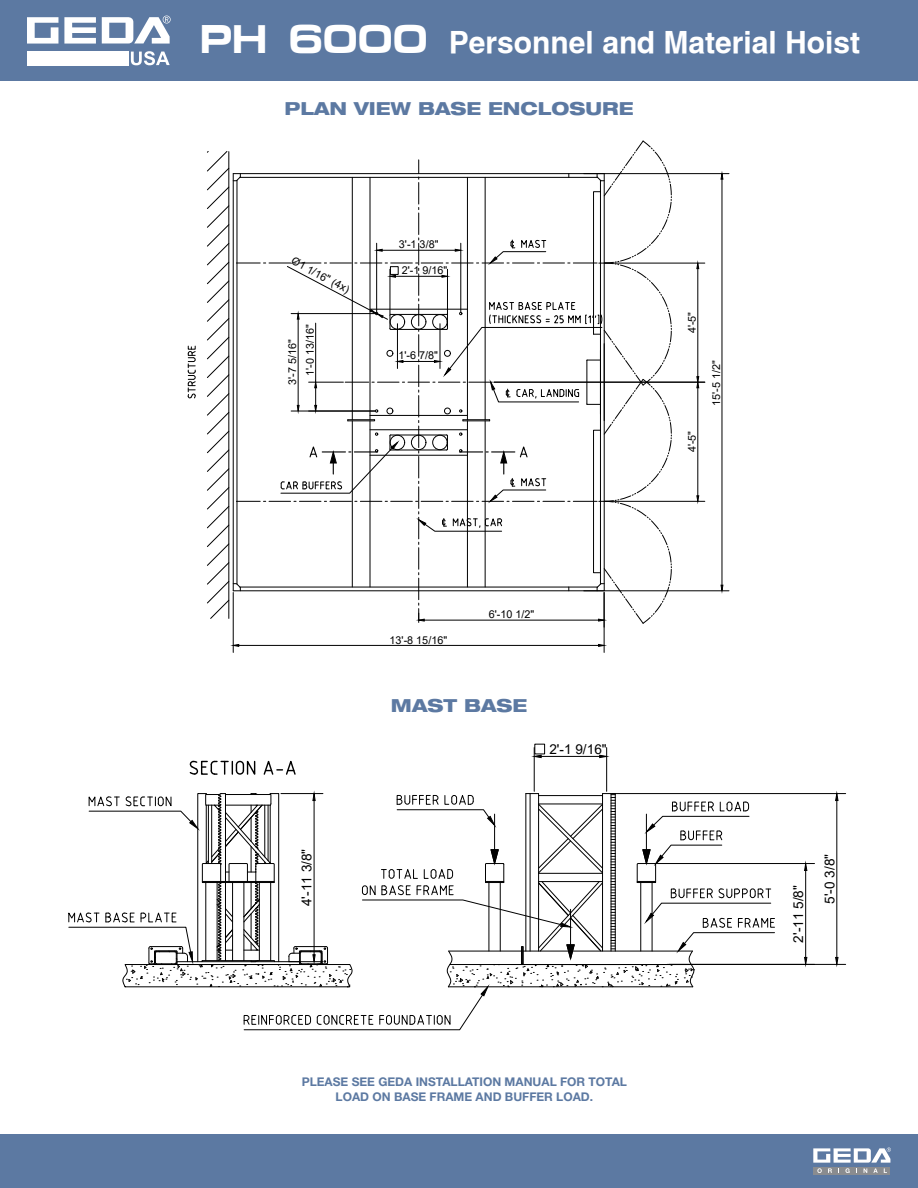
<style>
.page{position:relative;width:918px;height:1188px;background:#fff}
.page>*{position:absolute;margin:0;border:0;box-sizing:border-box;transform-origin:0 0}
.t1{font:700 30px "Helvetica";color:#fff}
.t2{font:800 expanded 18px "Helvetica Neue LT Std";color:#5c79a2}
.t3{font:13.65px "Arial";color:#000}
.t4{font:700 12px/14.4px "Helvetica Neue LT Std";color:#5c79a2;text-align:center}
.t5{font:10.8px "Arial";color:#000}
.s1{font-family:"Micro Extend FLF";font-size:40.5px}
</style>
<div class="page">
<div style="left:0;top:0;width:918px;height:81px;background:#5c79a2"></div>
<div style="left:0;top:1134px;width:918px;height:54px;background:#5c79a2"></div>
<svg style="left:27px;top:17px;width:31px;height:27px"></svg>
<svg style="left:64px;top:17px;width:32px;height:27px"></svg>
<svg style="left:102px;top:16px;width:69px;height:28px"></svg>
<div style="left:27px;top:51px;width:102px;height:14px;background:#fff"></div>
<svg style="left:131px;top:51px;width:39px;height:14px"></svg>
<div style="left:813px;top:1167px;width:77px;height:7px;background:#8a8c8f"></div>
<svg style="left:813px;top:1147px;width:78px;height:26px"></svg>
<hr style="left:669px;top:964px;width:177px;height:1px;background:#000">
<hr style="left:612px;top:793px;width:234px;height:1px;background:#000">
<hr style="left:836px;top:801px;width:1px;height:156px;background:#000">
<svg style="left:835px;top:957px;width:4px;height:8px"></svg>
<svg style="left:835px;top:793px;width:4px;height:8px"></svg>
<svg style="left:189px;top:760px;width:67px;height:15px"></svg>
<svg style="left:263px;top:760px;width:33px;height:15px"></svg>
<hr style="left:657px;top:863px;width:158px;height:1px;background:#000">
<hr style="left:805px;top:870px;width:1px;height:87px;background:#000">
<svg style="left:804px;top:957px;width:4px;height:7px"></svg>
<svg style="left:804px;top:864px;width:4px;height:7px"></svg>
<hr style="left:606px;top:748px;width:1px;height:43px;background:#000">
<hr style="left:534px;top:748px;width:1px;height:43px;background:#000">
<hr style="left:541px;top:756px;width:59px;height:1px;background:#000">
<svg style="left:599px;top:754px;width:8px;height:4px"></svg>
<svg style="left:533px;top:754px;width:9px;height:4px"></svg>
<div style="left:534px;top:744px;width:11px;height:10px;border:1px solid #000"></div>
<svg style="left:68px;top:793px;width:707px;height:237px"></svg>
<svg style="left:188px;top:171px;width:542px;height:482px"></svg>
<hr style="left:604px;top:592px;width:1px;height:60px;background:#000">
<hr style="left:233px;top:592px;width:1px;height:60px;background:#000">
<hr style="left:239px;top:645px;width:360px;height:1px;background:#000">
<svg style="left:598px;top:644px;width:7px;height:3px"></svg>
<svg style="left:232px;top:644px;width:8px;height:3px"></svg>
<hr style="left:584px;top:173px;width:145px;height:1px;background:#000">
<hr style="left:584px;top:591px;width:145px;height:1px;background:#000">
<hr style="left:722px;top:179px;width:1px;height:406px;background:#000">
<svg style="left:720px;top:173px;width:4px;height:7px"></svg>
<svg style="left:720px;top:584px;width:4px;height:8px"></svg>
<hr style="left:599px;top:501px;width:106px;height:1px;background:#000">
<hr style="left:698px;top:388px;width:1px;height:108px;background:#000">
<svg style="left:696px;top:495px;width:3px;height:7px"></svg>
<hr style="left:494px;top:382px;width:211px;height:1px;background:#000">
<hr style="left:599px;top:263px;width:106px;height:1px;background:#000">
<hr style="left:698px;top:269px;width:1px;height:108px;background:#000">
<svg style="left:696px;top:376px;width:3px;height:13px"></svg>
<svg style="left:696px;top:262px;width:3px;height:7px"></svg>
<svg style="left:187px;top:346px;width:9px;height:53px"></svg>
<svg style="left:207px;top:140px;width:465px;height:484px"></svg>
<div style="left:308px;top:125px;width:283px;height:26px;background:#fff"></div>
<h1 class="t1" style="left:200px;top:22px;width:662px"><span class="s1">PH 6000</span> Personnel and Material Hoist</h1>
<p class="t2" style="left:285px;top:97px;width:350px">PLAN VIEW BASE ENCLOSURE</p>
<p class="t5" style="left:296px;top:253px;width:65px;rotate:28deg">Ø1 1/16" (4x)</p>
<p class="t5" style="left:285px;top:385px;width:47px;rotate:-90deg">3'-7 5/16"</p>
<p class="t5" style="left:303px;top:376px;width:53px;rotate:-90deg">1'-0 13/16"</p>
<p class="t5" style="left:399px;top:237px;width:41px">3'-1 3/8"</p>
<p class="t5" style="left:402px;top:263px;width:47px">2'-1 9/16"</p>
<p class="t5" style="left:399px;top:348px;width:41px">1'-6 7/8"</p>
<p class="t3" style="left:297px;top:906px;width:59px;rotate:-90deg">4'-11 3/8"</p>
<p class="t5" style="left:390px;top:632px;width:59px">13'-8 15/16"</p>
<p class="t5" style="left:489px;top:607px;width:47px">6'-10 1/2"</p>
<p class="t2" style="left:391px;top:694px;width:138px">MAST BASE</p>
<p class="t3" style="left:549px;top:740px;width:59px">2'-1 9/16"</p>
<p class="t5" style="left:685px;top:333px;width:23px;rotate:-90deg">4'-5"</p>
<p class="t5" style="left:685px;top:452px;width:23px;rotate:-90deg">4'-5"</p>
<p class="t5" style="left:709px;top:406px;width:47px;rotate:-90deg">15'-5 1/2"</p>
<p class="t4" style="left:302px;top:1074px;width:327px">PLEASE SEE GEDA INSTALLATION MANUAL FOR TOTAL<br>LOAD ON BASE FRAME AND BUFFER LOAD.</p>
<p class="t3" style="left:789px;top:943px;width:59px;rotate:-90deg">2'-11 5/8"</p>
<p class="t3" style="left:820px;top:904px;width:51px;rotate:-90deg">5'-0 3/8"</p>
</div>
